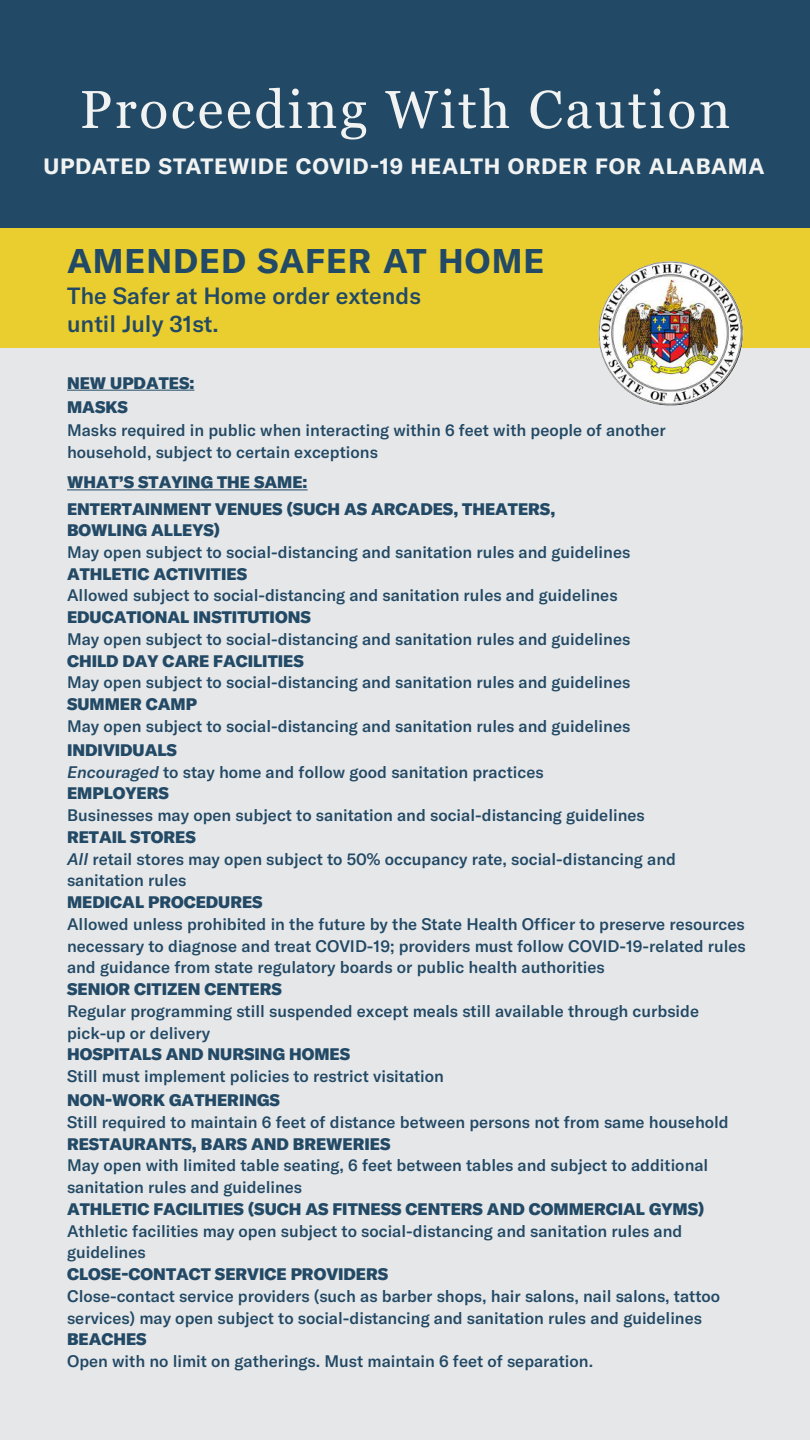
<style>
.page{position:relative;width:810px;height:1440px;background:#e6e7e8}
.page>*{position:absolute;margin:0;border:0;box-sizing:border-box;transform-origin:0 0}
.t1{font:53.25px "Georgia";letter-spacing:.05em;color:#f1f2f2}
.t2{font:700 33.83px "GT America";letter-spacing:.03em;color:#224965}
.t3{font:500 23.17px/27.5px "GT America";color:#224965}
.t4{font:700 21.9px "GT America";letter-spacing:.03em;color:#f1f2f2}
.t5{font:500 16.5px/21.8px "GT America";color:#224965}
.t6{font:900 16.5px/24.8px "GT America";color:#224965}
.s1{font-weight:900}
.s2{font-style:italic}
</style>
<div class="page">
<div style="left:0;top:228px;width:810px;height:120px;background:#eace2f"></div>
<img style="left:598px;top:261px;width:145px;height:145px;border-radius:72px">
<hr style="left:67px;top:390px;width:127px;height:1px;background:#224965">
<hr style="left:67px;top:489px;width:241px;height:1px;background:#224965">
<div style="left:0;top:0;width:810px;height:228px;background:#224965"></div>
<h1 class="t1" style="left:80px;top:71px;width:652px">Proceeding With Caution</h1>
<h3 class="t4" style="left:44px;top:152px;width:722px">UPDATED STATEWIDE COVID-19 HEALTH ORDER FOR ALABAMA</h3>
<h2 class="t2" style="left:67px;top:240px;width:479px">AMENDED SAFER AT HOME</h2>
<h3 class="t3" style="left:67px;top:282px;width:356px">The Safer at Home order extends until July 31st.</h3>
<p class="t6" style="left:67px;top:370px;width:129px">NEW UPDATES:<br>MASKS</p>
<p class="t5" style="left:67px;top:419px;width:600px;line-height:22.5px">Masks required in public when interacting within 6 feet with people of another household, subject to certain exceptions</p>
<p class="t6" style="left:67px;top:469px;width:490px;line-height:26.2px">WHAT’S STAYING THE SAME:<br>ENTERTAINMENT VENUES (SUCH AS ARCADES, THEATERS,</p>
<p class="t6" style="left:67px;top:518px;width:155px">BOWLING ALLEYS)</p>
<p class="t5" style="left:67px;top:541px;width:565px">May open subject to social-distancing and sanitation rules and guidelines</p>
<p class="t6" style="left:67px;top:561px;width:182px">ATHLETIC ACTIVITIES</p>
<p class="t5" style="left:67px;top:585px;width:552px">Allowed subject to social-distancing and sanitation rules and guidelines</p>
<p class="t6" style="left:67px;top:605px;width:245px">EDUCATIONAL INSTITUTIONS</p>
<p class="t5" style="left:67px;top:628px;width:565px">May open subject to social-distancing and sanitation rules and guidelines</p>
<p class="t6" style="left:67px;top:648px;width:238px">CHILD DAY CARE FACILITIES</p>
<p class="t5" style="left:67px;top:672px;width:565px">May open subject to social-distancing and sanitation rules and guidelines</p>
<p class="t6" style="left:67px;top:692px;width:132px">SUMMER CAMP</p>
<p class="t5" style="left:67px;top:715px;width:565px">May open subject to social-distancing and sanitation rules and guidelines</p>
<p class="t5" style="left:67px;top:739px;width:478px"><span class="s1">INDIVIDUALS<br></span><span class="s2">Encouraged</span> to stay home and follow good sanitation practices<br><span class="s1">EMPLOYERS</span></p>
<p class="t5" style="left:67px;top:804px;width:579px">Businesses may open subject to sanitation and social-distancing guidelines</p>
<p class="t5" style="left:67px;top:826px;width:610px"><span class="s1">RETAIL STORES<br></span><span class="s2">All</span> retail stores may open subject to 50% occupancy rate, social-distancing and sanitation rules</p>
<p class="t6" style="left:67px;top:890px;width:197px">MEDICAL PROCEDURES</p>
<p class="t5" style="left:67px;top:913px;width:680px;text-align:justify">Allowed unless prohibited in the future by the State Health Officer to preserve resources necessary to diagnose and treat COVID-19; providers must follow COVID-19-related rules and guidance from state regulatory boards or public health authorities</p>
<p class="t6" style="left:67px;top:977px;width:216px">SENIOR CITIZEN CENTERS</p>
<p class="t5" style="left:67px;top:1000px;width:634px">Regular programming still suspended except meals still available through curbside pick-up or delivery</p>
<p class="t6" style="left:67px;top:1042px;width:285px">HOSPITALS AND NURSING HOMES</p>
<p class="t5" style="left:67px;top:1065px;width:378px">Still must implement policies to restrict visitation</p>
<p class="t6" style="left:67px;top:1088px;width:215px">NON-WORK GATHERINGS</p>
<p class="t5" style="left:67px;top:1111px;width:663px">Still required to maintain 6 feet of distance between persons not from same household</p>
<p class="t6" style="left:67px;top:1131px;width:325px">RESTAURANTS, BARS AND BREWERIES</p>
<p class="t5" style="left:67px;top:1155px;width:643px">May open with limited table seating, 6 feet between tables and subject to additional sanitation rules and guidelines</p>
<p class="t6" style="left:67px;top:1196px;width:639px">ATHLETIC FACILITIES (SUCH AS FITNESS CENTERS AND COMMERCIAL GYMS)</p>
<p class="t5" style="left:67px;top:1220px;width:617px">Athletic facilities may open subject to social-distancing and sanitation rules and guidelines</p>
<p class="t6" style="left:67px;top:1262px;width:323px">CLOSE-CONTACT SERVICE PROVIDERS</p>
<p class="t5" style="left:67px;top:1285px;width:655px">Close-contact service providers (such as barber shops, hair salons, nail salons, tattoo services) may open subject to social-distancing and sanitation rules and guidelines</p>
<p class="t6" style="left:67px;top:1327px;width:81px">BEACHES</p>
<p class="t5" style="left:67px;top:1350px;width:528px">Open with no limit on gatherings. Must maintain 6 feet of separation.</p>
</div>
